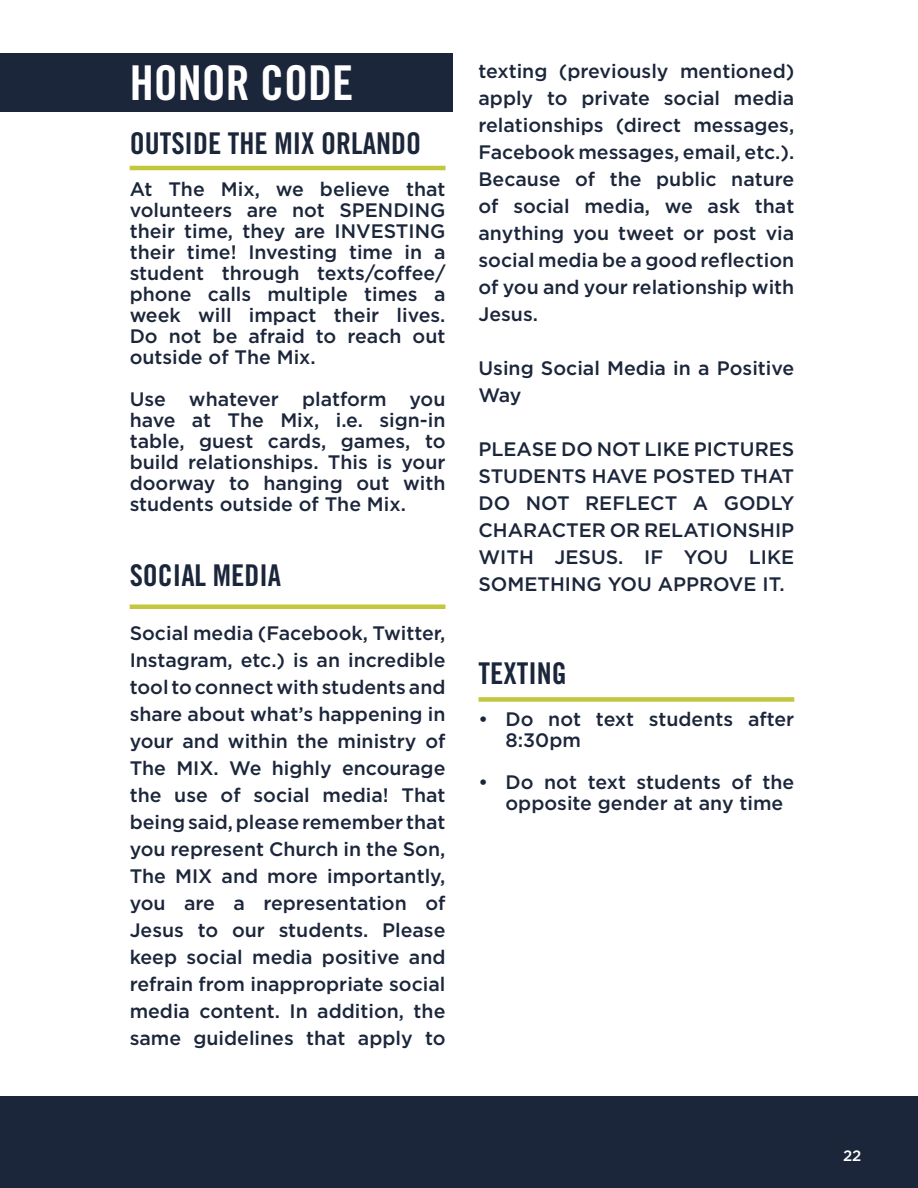
<style>
.page{position:relative;width:918px;height:1188px;background:#fff}
.page>*{position:absolute;margin:0;border:0;box-sizing:border-box;transform-origin:0 0}
.t1{font:48px "Trade Gothic Bold Cond Twenty";color:#fff}
.t2{font:30px "Trade Gothic Bold Cond Twenty";color:#1c263b}
.t3{font:500 19.5px/27px "Gotham";color:#1c263b;text-align:justify}
.t4{font:500 15px "Gotham";color:#fff}
</style>
<div class="page">
<div style="left:0;top:53px;width:453px;height:59px;background:#1c263b"></div>
<div style="left:0;top:1096px;width:918px;height:92px;background:#1c263b"></div>
<hr style="left:130px;top:166px;width:316px;height:4px;background:#c2c73d">
<div style="left:130px;top:604px;width:316px;height:5px;background:#c2c73d"></div>
<div style="left:478px;top:697px;width:316px;height:5px;background:#c2c73d"></div>
<h1 class="t1" style="left:130px;top:54px;width:225px">HONOR CODE</h1>
<h2 class="t2" style="left:130px;top:125px;width:293px">OUTSIDE THE MIX ORLANDO</h2>
<p class="t3" style="left:130px;top:178px;width:317px;line-height:21px">At The Mix, we believe that volunteers are not SPENDING their time, they are INVESTING their time! Investing time in a student through texts/coffee/ phone calls multiple times a week will impact their lives.<br>Do not be afraid to reach out outside of The Mix.</p>
<p class="t3" style="left:130px;top:388px;width:317px;line-height:21px">Use whatever platform you have at The Mix, i.e. sign-in table, guest cards, games, to build relationships. This is your doorway to hanging out with students outside of The Mix.</p>
<h2 class="t2" style="left:130px;top:557px;width:153px">SOCIAL MEDIA</h2>
<p class="t3" style="left:130px;top:619px;width:317px">Social media (Facebook, Twitter, Instagram, etc.) is an incredible tool to connect with students and share about what’s happening in your and within the ministry of The MIX. We highly encourage the use of social media! That being said, please remember that you represent Church in the Son, The MIX and more importantly, you are a representation of Jesus to our students. Please keep social media positive and refrain from inappropriate social media content. In addition, the same guidelines that apply to</p>
<p class="t3" style="left:478px;top:57px;width:317px">texting (previously mentioned) apply to private social media relationships (direct messages, Facebook messages, email, etc.).<br>Because of the public nature of social media, we ask that anything you tweet or post via social media be a good reflection of you and your relationship with Jesus.</p>
<p class="t3" style="left:478px;top:354px;width:317px">Using Social Media in a Positive<br>Way</p>
<p class="t3" style="left:478px;top:435px;width:317px">PLEASE DO NOT LIKE PICTURES STUDENTS HAVE POSTED THAT DO NOT REFLECT A GODLY CHARACTER OR RELATIONSHIP WITH JESUS. IF YOU LIKE SOMETHING YOU APPROVE IT.</p>
<h2 class="t2" style="left:478px;top:655px;width:90px">TEXTING</h2>
<p class="t3" style="left:506px;top:708px;width:290px;line-height:21px;text-indent:-27px">• Do not text students after<br>8:30pm</p>
<p class="t3" style="left:506px;top:771px;width:290px;line-height:21px;text-indent:-27px">• Do not text students of the opposite gender at any time</p>
<p class="t4" style="left:843px;top:1147px;width:20px">22</p>
</div>
